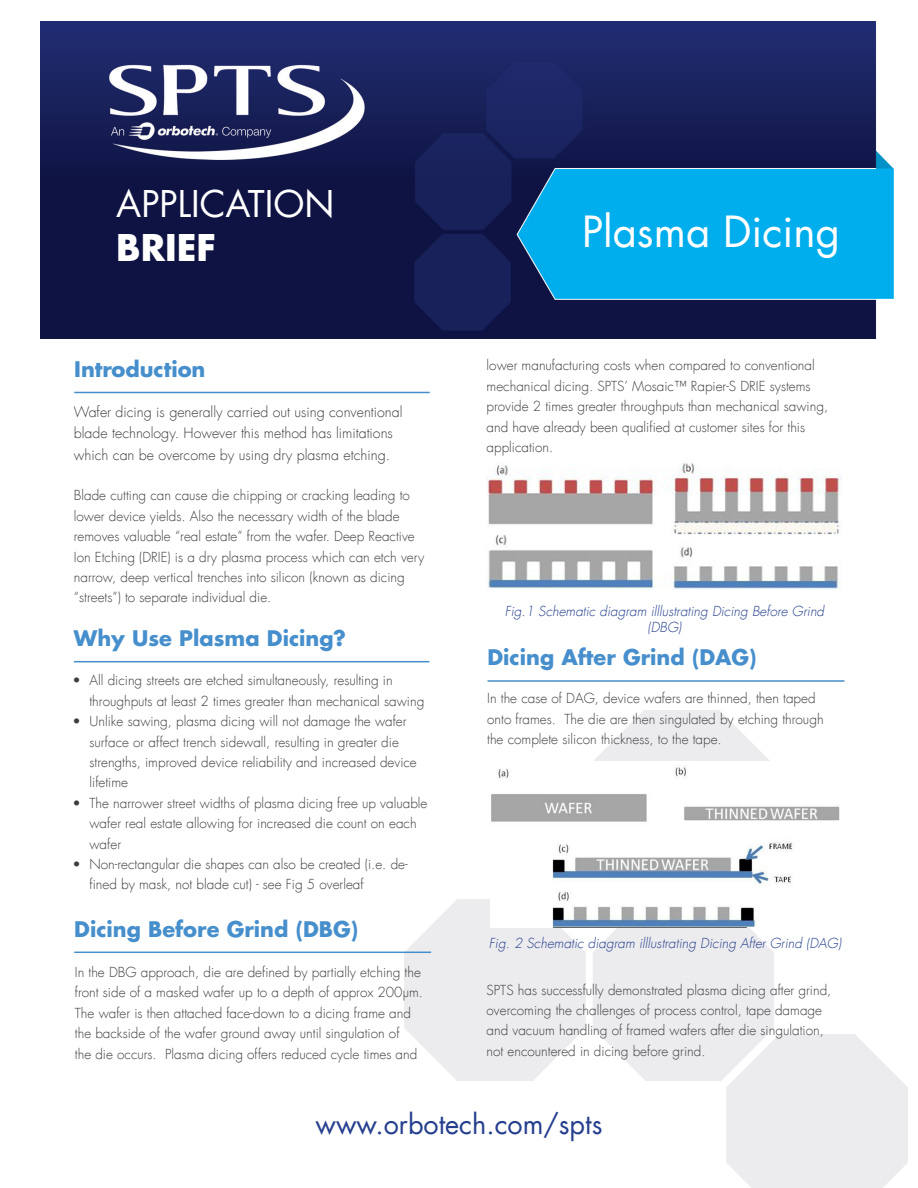
<style>
.page{position:relative;width:918px;height:1188px;background:#fff}
.page>*{position:absolute;margin:0;border:0;box-sizing:border-box;transform-origin:0 0}
.t1{font:42px "Futura LT";color:#fff}
.t2{font:36px/43.2px "Futura LT";color:#fff}
.t3{font:27px "Futura LT";color:#253f8e}
.t4{font:700 21px "Futura LT";color:#468fcc}
.t5{font:300 14.1px/21.5px "Futura LT";color:#3e3e3f}
.t6{font:300 13.5px/20.4px "Futura LT";color:#3e3e3f}
.t7{font:italic 300 13.5px/16.2px "Futura LT";color:#253f8e;text-align:center}
.s1{font-weight:700}
</style>
<div class="page">
<img style="left:41px;top:21px;width:853px;height:317px">
<img style="left:404px;top:711px;width:504px;height:477px">
<hr style="left:74px;top:392px;width:356px;height:1px;background:#468fcc">
<hr style="left:74px;top:952px;width:357px;height:1px;background:#468fcc">
<hr style="left:74px;top:661px;width:355px;height:1px;background:#468fcc">
<hr style="left:488px;top:680px;width:356px;height:2px;background:#468fcc">
<img style="left:487px;top:463px;width:355px;height:127px">
<img style="left:490px;top:762px;width:349px;height:165px">
<p class="t2" style="left:116px;top:183px;width:220px">APPLICATION<br><span class="s1">BRIEF</span></p>
<p class="t4" style="left:74px;top:355px;width:133px">Introduction</p>
<p class="t5" style="left:74px;top:401px;width:330px">Wafer dicing is generally carried out using conventional blade technology. However this method has limitations which can be overcome by using dry plasma etching.</p>
<p class="t6" style="left:74px;top:486px;width:352px">Blade cutting can cause die chipping or cracking leading to lower device yields. Also the necessary width of the blade removes valuable “real estate” from the wafer. Deep Reactive Ion Etching (DRIE) is a dry plasma process which can etch very narrow, deep vertical trenches into silicon (known as dicing “streets”) to separate individual die.</p>
<p class="t4" style="left:74px;top:624px;width:274px">Why Use Plasma Dicing?</p>
<p class="t6" style="left:90px;top:671px;width:336px;text-indent:-17px">• All dicing streets are etched simultaneously, resulting in throughputs at least 2 times greater than mechanical sawing</p>
<p class="t6" style="left:90px;top:711px;width:329px;text-indent:-17px">• Unlike sawing, plasma dicing will not damage the wafer surface or affect trench sidewall, resulting in greater die strengths, improved device reliability and increased device lifetime</p>
<p class="t6" style="left:90px;top:793px;width:339px;text-indent:-17px">• The narrower street widths of plasma dicing free up valuable wafer real estate allowing for increased die count on each wafer</p>
<p class="t6" style="left:90px;top:854px;width:320px;text-indent:-17px">• Non-rectangular die shapes can also be created (i.e. de&shy;fined by mask, not blade cut) - see Fig 5 overleaf</p>
<p class="t4" style="left:74px;top:915px;width:285px">Dicing Before Grind (DBG)</p>
<p class="t6" style="left:75px;top:962px;width:350px">In the DBG approach, die are defined by partially etching the front side of a masked wafer up to a depth of approx 200µm.<br>The wafer is then attached face-down to a dicing frame and the backside of the wafer ground away until singulation of<br>the die occurs. Plasma dicing offers reduced cycle times and</p>
<p class="t1" style="left:582px;top:205px;width:260px">Plasma Dicing</p>
<p class="t6" style="left:487px;top:356px;width:343px">lower manufacturing costs when compared to conventional mechanical dicing. SPTS’ Mosaic™ Rapier-S DRIE systems provide 2 times greater throughputs than mechanical sawing, and have already been qualified at customer sites for this application.</p>
<p class="t7" style="left:505px;top:604px;width:321px">Fig.1 Schematic diagram illlustrating Dicing Before Grind (DBG)</p>
<p class="t4" style="left:488px;top:643px;width:271px">Dicing After Grind (DAG)</p>
<p class="t6" style="left:487px;top:688px;width:338px">In the case of DAG, device wafers are thinned, then taped onto frames. The die are then singulated by etching through the complete silicon thickness, to the tape.</p>
<p class="t7" style="left:489px;top:935px;width:354px">Fig. 2 Schematic diagram illlustrating Dicing After Grind (DAG)</p>
<p class="t6" style="left:487px;top:980px;width:346px">SPTS has successfully demonstrated plasma dicing after grind, overcoming the challenges of process control, tape damage and vacuum handling of framed wafers after die singulation, not encountered in dicing before grind.</p>
<h3 class="t3" style="left:316px;top:1107px;width:288px">www.orbotech.com/spts</h3>
</div>
